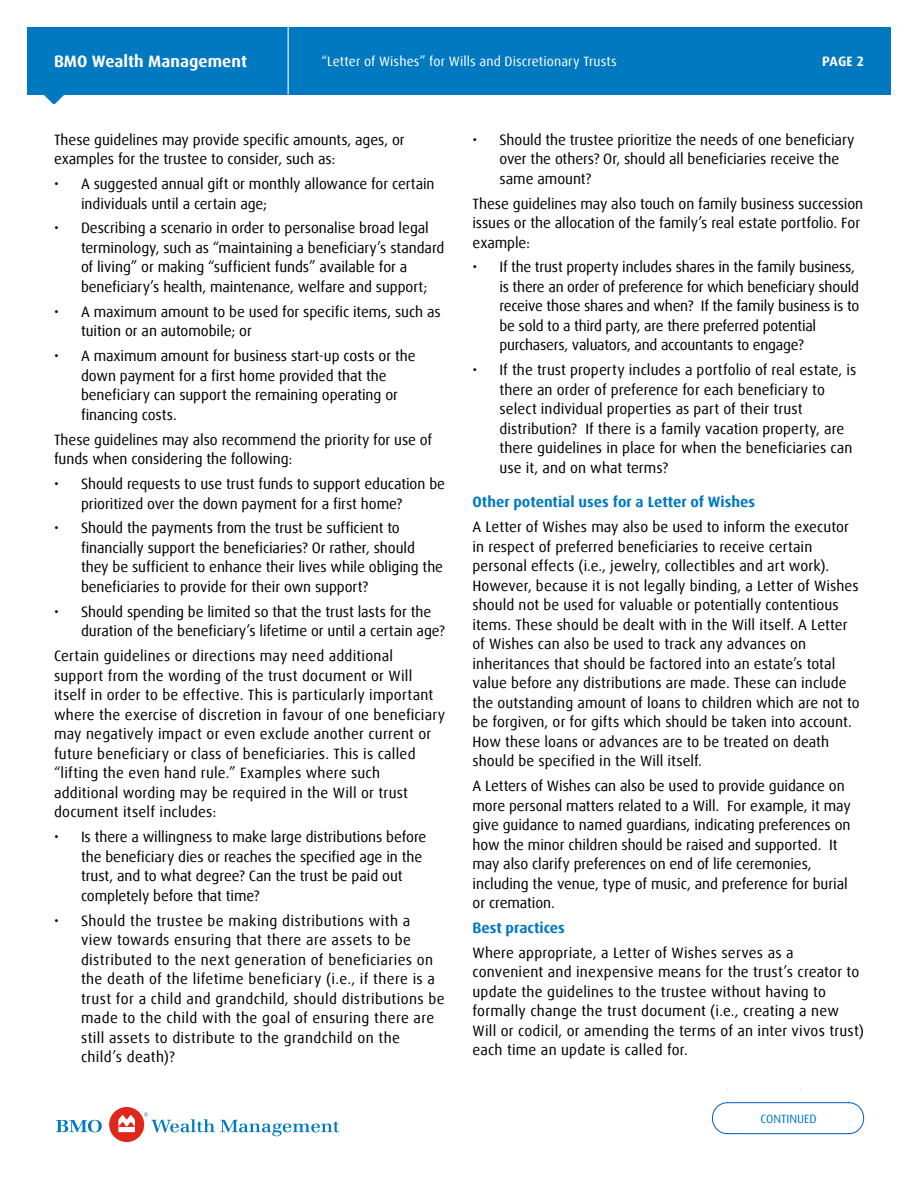
<style>
.page{position:relative;width:918px;height:1188px;background:#fff}
.page>*{position:absolute;margin:0;border:0;box-sizing:border-box;transform-origin:0 0}
.t1{font:700 16.5px "Dax Offc Pro";color:#fff}
.t2{font:15px/19.5px "Dax Offc Pro";color:#000}
.t3{font:15px/19.5px "Dax Offc Pro";letter-spacing:.025em;color:#000}
.t4{font:700 15px "Dax Offc Pro";color:#0079c1}
.t5{font:13.5px "Dax Offc Pro";letter-spacing:.01em;color:#fff}
.t6{font:700 13.5px "Dax Offc Pro";color:#fff}
.t7{font:12px "Dax Offc Pro";color:#0079c1}
</style>
<div class="page">
<svg style="left:56px;top:1120px;width:46px;height:12px"></svg>
<div style="left:109px;top:1107px;width:35px;height:35px;background:#df271c;border-radius:50%"></div>
<svg style="left:118px;top:1115px;width:17px;height:17px"></svg>
<svg style="left:144px;top:1112px;width:195px;height:24px"></svg>
<div style="left:27px;top:27px;width:864px;height:67px;background:#0079c1"></div>
<svg style="left:43px;top:94px;width:22px;height:10px"></svg>
<hr style="left:288px;top:27px;width:1px;height:67px;background:#fff">
<svg style="left:712px;top:1089px;width:152px;height:45px"></svg>
<p class="t1" style="left:54px;top:51px;width:195px">BMO Wealth Management</p>
<p class="t5" style="left:321px;top:53px;width:297px">“Letter of Wishes” for Wills and Discretionary Trusts</p>
<p class="t6" style="left:822px;top:53px;width:43px">PAGE 2</p>
<p class="t2" style="left:54px;top:130px;width:352px">These guidelines may provide specific amounts, ages, or examples for the trustee to consider, such as:</p>
<p class="t2" style="left:81px;top:174px;width:355px;text-indent:-27px">• A suggested annual gift or monthly allowance for certain individuals until a certain age;</p>
<p class="t2" style="left:81px;top:219px;width:365px;text-indent:-27px">• Describing a scenario in order to personalise broad legal terminology, such as “maintaining a beneficiary’s standard of living” or making “sufficient funds” available for a beneficiary’s health, maintenance, welfare and support;</p>
<p class="t2" style="left:81px;top:302px;width:361px;text-indent:-27px">• A maximum amount to be used for specific items, such as tuition or an automobile; or</p>
<p class="t2" style="left:81px;top:346px;width:336px;text-indent:-27px">• A maximum amount for business start-up costs or the down payment for a first home provided that the beneficiary can support the remaining operating or financing costs.</p>
<p class="t2" style="left:54px;top:430px;width:380px">These guidelines may also recommend the priority for use of funds when considering the following:</p>
<p class="t2" style="left:81px;top:474px;width:366px;text-indent:-27px">• Should requests to use trust funds to support education be prioritized over the down payment for a first home?</p>
<p class="t2" style="left:81px;top:519px;width:364px;text-indent:-27px">• Should the payments from the trust be sufficient to financially support the beneficiaries? Or rather, should they be sufficient to enhance their lives while obliging the beneficiaries to provide for their own support?</p>
<p class="t2" style="left:81px;top:602px;width:366px;text-indent:-27px">• Should spending be limited so that the trust lasts for the duration of the beneficiary’s lifetime or until a certain age?</p>
<p class="t2" style="left:54px;top:646px;width:393px">Certain guidelines or directions may need additional support from the wording of the trust document or Will itself in order to be effective. This is particularly important where the exercise of discretion in favour of one beneficiary may negatively impact or even exclude another current or future beneficiary or class of beneficiaries. This is called “lifting the even hand rule.” Examples where such additional wording may be required in the Will or trust document itself includes:</p>
<p class="t2" style="left:81px;top:827px;width:347px;text-indent:-27px">• Is there a willingness to make large distributions before the beneficiary dies or reaches the specified age in the trust, and to what degree? Can the trust be paid out completely before that time?</p>
<p class="t3" style="left:81px;top:911px;width:365px;text-indent:-27px">• Should the trustee be making distributions with a view towards ensuring that there are assets to be distributed to the next generation of beneficiaries on the death of the lifetime beneficiary (i.e., if there is a trust for a child and grandchild, should distributions be made to the child with the goal of ensuring there are still assets to distribute to the grandchild on the child’s death)?</p>
<p class="t2" style="left:500px;top:130px;width:357px;text-indent:-27px">• Should the trustee prioritize the needs of one beneficiary over the others? Or, should all beneficiaries receive the same amount?</p>
<p class="t2" style="left:472px;top:194px;width:392px">These guidelines may also touch on family business succession issues or the allocation of the family’s real estate portfolio. For example:</p>
<p class="t2" style="left:500px;top:258px;width:361px;text-indent:-27px">• If the trust property includes shares in the family business, is there an order of preference for which beneficiary should receive those shares and when? If the family business is to be sold to a third party, are there preferred potential purchasers, valuators, and accountants to engage?</p>
<p class="t2" style="left:500px;top:360px;width:358px;text-indent:-27px">• If the trust property includes a portfolio of real estate, is there an order of preference for each beneficiary to select individual properties as part of their trust distribution? If there is a family vacation property, are there guidelines in place for when the beneficiaries can use it, and on what terms?</p>
<p class="t4" style="left:472px;top:492px;width:284px">Other potential uses for a Letter of Wishes</p>
<p class="t2" style="left:472px;top:517px;width:389px">A Letter of Wishes may also be used to inform the executor in respect of preferred beneficiaries to receive certain personal effects (i.e., jewelry, collectibles and art work).<br>However, because it is not legally binding, a Letter of Wishes should not be used for valuable or potentially contentious items. These should be dealt with in the Will itself. A Letter of Wishes can also be used to track any advances on inheritances that should be factored into an estate’s total value before any distributions are made. These can include the outstanding amount of loans to children which are not to be forgiven, or for gifts which should be taken into account.<br>How these loans or advances are to be treated on death should be specified in the Will itself.</p>
<p class="t2" style="left:472px;top:776px;width:380px">A Letters of Wishes can also be used to provide guidance on more personal matters related to a Will. For example, it may give guidance to named guardians, indicating preferences on how the minor children should be raised and supported. It may also clarify preferences on end of life ceremonies, including the venue, type of music, and preference for burial or cremation.</p>
<p class="t4" style="left:472px;top:918px;width:94px">Best practices</p>
<p class="t2" style="left:472px;top:943px;width:393px">Where appropriate, a Letter of Wishes serves as a convenient and inexpensive means for the trust’s creator to update the guidelines to the trustee without having to formally change the trust document (i.e., creating a new Will or codicil, or amending the terms of an inter vivos trust) each time an update is called for.</p>
<p class="t7" style="left:761px;top:1111px;width:58px">CONTINUED</p>
</div>
